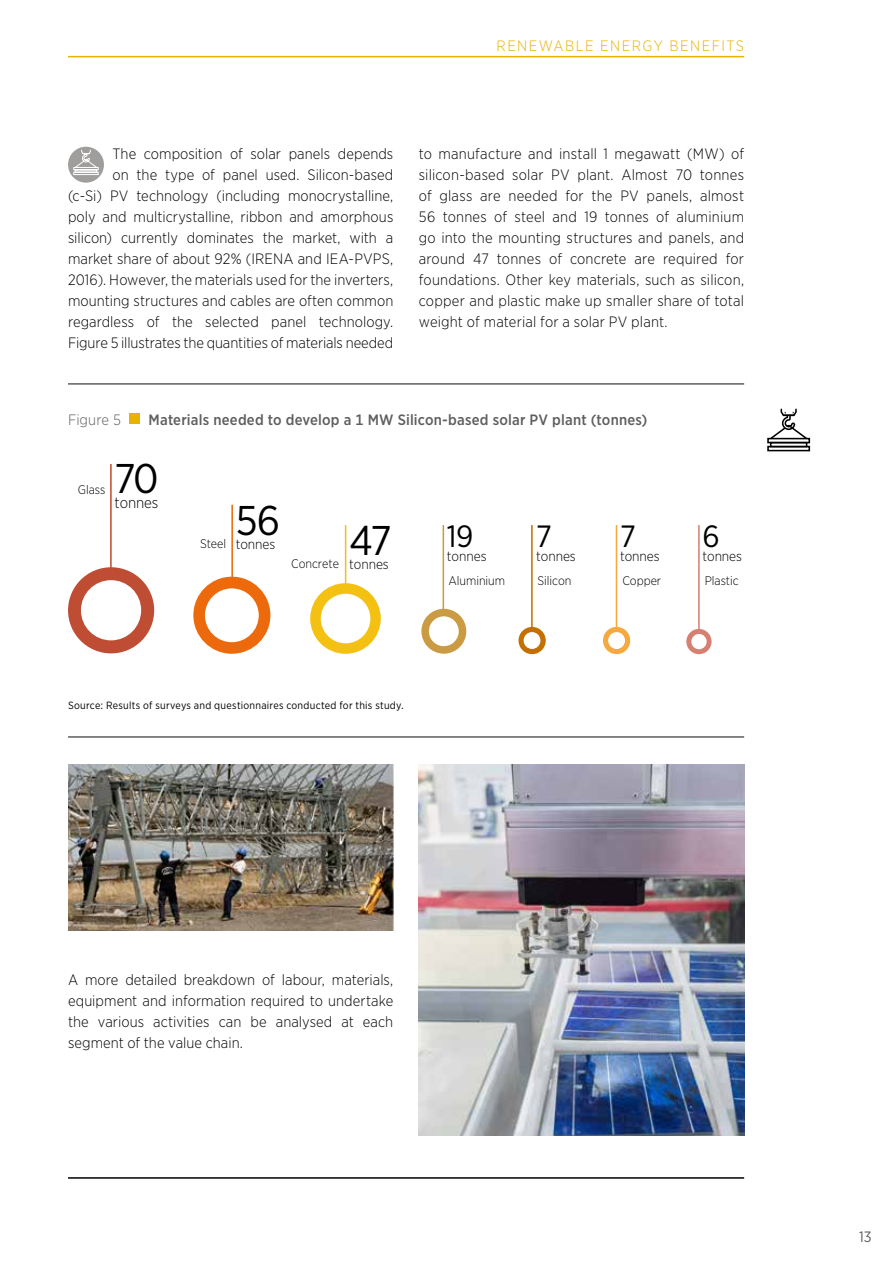
<style>
.page{position:relative;width:893px;height:1263px;background:#fff}
.page>*{position:absolute;margin:0;border:0;box-sizing:border-box;transform-origin:0 0}
.t1{font:41.55px "Gotham Narrow";color:#000}
.t2{font:30.75px "Gotham Narrow";color:#000}
.t3{font:300 15.3px "Gotham Narrow";letter-spacing:-.005em;color:#000}
.t4{font:300 15px/21px "Gotham Narrow";letter-spacing:.005em;color:#000;text-align:justify}
.t5{font:500 15px "Gotham Narrow";letter-spacing:.015em;color:#5f5e5e}
.t6{font:300 15px "Gotham Narrow";letter-spacing:.1em;color:#e7b200}
.t7{font:300 15px "Gotham Narrow";letter-spacing:.005em;color:#5f5e5e}
.t8{font:15px "Gotham Narrow";color:#5f5e5e}
.t9{font:300 13.8px "Gotham Narrow";letter-spacing:-.005em;color:#000}
.t10{font:300 12.45px "Gotham Narrow";letter-spacing:-.005em;color:#000}
.t11{font:10.5px "Gotham Narrow";letter-spacing:.025em;color:#000}
</style>
<div class="page">
<hr style="left:68px;top:736px;width:676px;height:2px;background:#5f5e5e">
<hr style="left:68px;top:383px;width:676px;height:2px;background:#5f5e5e">
<div style="left:68px;top:147px;width:36px;height:36px;background:#a09e9d;border-radius:50%"></div>
<svg style="left:73px;top:149px;width:26px;height:26px"></svg>
<img style="left:68px;top:765px;width:325px;height:166px">
<img style="left:419px;top:765px;width:325px;height:370px">
<hr style="left:110px;top:464px;width:2px;height:148px;background:#be4d33">
<hr style="left:231px;top:505px;width:2px;height:111px;background:#ec690c">
<hr style="left:345px;top:525px;width:1px;height:94px;background:#f4c113">
<hr style="left:443px;top:525px;width:1px;height:105px;background:#ca9b43">
<hr style="left:531px;top:525px;width:2px;height:116px;background:#c37000">
<hr style="left:616px;top:525px;width:1px;height:115px;background:#f7a941">
<hr style="left:698px;top:525px;width:2px;height:115px;background:#d68071">
<div style="left:68px;top:567px;width:86px;height:86px;background:#be4d33;border-radius:43px"></div>
<div style="left:193px;top:577px;width:77px;height:77px;background:#ec690c;border-radius:39px"></div>
<div style="left:310px;top:583px;width:71px;height:71px;background:#f4c113;border-radius:35px"></div>
<div style="left:421px;top:609px;width:45px;height:45px;background:#ca9b43;border-radius:22px"></div>
<svg style="left:518px;top:627px;width:28px;height:27px"></svg>
<div style="left:603px;top:627px;width:27px;height:27px;background:#f7a941;border-radius:14px"></div>
<div style="left:686px;top:629px;width:26px;height:25px;background:#d68071;border-radius:13px"></div>
<div style="left:81px;top:580px;width:60px;height:60px;background:#fff;border-radius:50%"></div>
<div style="left:205px;top:588px;width:54px;height:54px;background:#fff;border-radius:50%"></div>
<div style="left:321px;top:594px;width:49px;height:49px;background:#fff;border-radius:50%"></div>
<div style="left:429px;top:616px;width:30px;height:30px;background:#fff;border-radius:50%"></div>
<div style="left:524px;top:632px;width:16px;height:17px;background:#fff;border-radius:50%"></div>
<div style="left:608px;top:632px;width:17px;height:17px;background:#fff;border-radius:50%"></div>
<div style="left:691px;top:634px;width:16px;height:15px;background:#fff;border-radius:50%"></div>
<svg style="left:767px;top:408px;width:44px;height:44px"></svg>
<div style="left:129px;top:414px;width:10px;height:10px;background:#e7b200"></div>
<hr style="left:68px;top:1177px;width:676px;height:2px;background:#000">
<hr style="left:68px;top:56px;width:676px;height:1px;background:#e7b200">
<p class="t6" style="left:497px;top:37px;width:249px">RENEWABLE ENERGY BENEFITS</p>
<p class="t4" style="left:68px;top:143px;width:327px;text-align:right">The composition of solar panels depends<br>on the type of panel used. Silicon-based<br>(c-Si) PV technology (including monocrystalline, poly and multicrystalline, ribbon and amorphous silicon) currently dominates the market, with a market share of about 92% (IRENA and IEA-PVPS, 2016). However, the materials used for the inverters, mounting structures and cables are often common regardless of the selected panel technology.<br>Figure 5 illustrates the quantities of materials needed</p>
<p class="t4" style="left:419px;top:143px;width:327px">to manufacture and install 1 megawatt (MW) of silicon-based solar PV plant. Almost 70 tonnes of glass are needed for the PV panels, almost 56 tonnes of steel and 19 tonnes of aluminium go into the mounting structures and panels, and around 47 tonnes of concrete are required for foundations. Other key materials, such as silicon, copper and plastic make up smaller share of total weight of material for a solar PV plant.</p>
<p class="t7" style="left:68px;top:410px;width:55px">Figure 5</p>
<p class="t5" style="left:149px;top:410px;width:500px">Materials needed to develop a 1 MW Silicon-based solar PV plant (tonnes)</p>
<p class="t10" style="left:78px;top:482px;width:29px">Glass</p>
<h1 class="t1" style="left:114px;top:453px;width:46px">70</h1>
<p class="t3" style="left:114px;top:494px;width:46px">tonnes</p>
<p class="t10" style="left:200px;top:536px;width:28px">Steel</p>
<h1 class="t1" style="left:236px;top:494px;width:46px">56</h1>
<p class="t9" style="left:236px;top:535px;width:41px">tonnes</p>
<p class="t10" style="left:291px;top:556px;width:49px">Concrete</p>
<h1 class="t1" style="left:349px;top:515px;width:44px">47</h1>
<p class="t9" style="left:349px;top:555px;width:41px">tonnes</p>
<h2 class="t2" style="left:447px;top:517px;width:28px">19</h2>
<p class="t9" style="left:447px;top:548px;width:41px">tonnes</p>
<p class="t10" style="left:448px;top:573px;width:58px">Aluminium</p>
<h2 class="t2" style="left:536px;top:517px;width:17px">7</h2>
<p class="t9" style="left:536px;top:548px;width:41px">tonnes</p>
<p class="t10" style="left:537px;top:573px;width:36px">Silicon</p>
<h2 class="t2" style="left:620px;top:517px;width:17px">7</h2>
<p class="t9" style="left:620px;top:548px;width:41px">tonnes</p>
<p class="t10" style="left:622px;top:573px;width:40px">Copper</p>
<h2 class="t2" style="left:702px;top:517px;width:19px">6</h2>
<p class="t9" style="left:702px;top:548px;width:41px">tonnes</p>
<p class="t10" style="left:705px;top:573px;width:35px">Plastic</p>
<p class="t11" style="left:68px;top:699px;width:337px">Source: Results of surveys and questionnaires conducted for this study.</p>
<p class="t4" style="left:68px;top:969px;width:327px">A more detailed breakdown of labour, materials, equipment and information required to undertake the various activities can be analysed at each segment of the value chain.</p>
<p class="t8" style="left:859px;top:1227px;width:14px">13</p>
</div>
